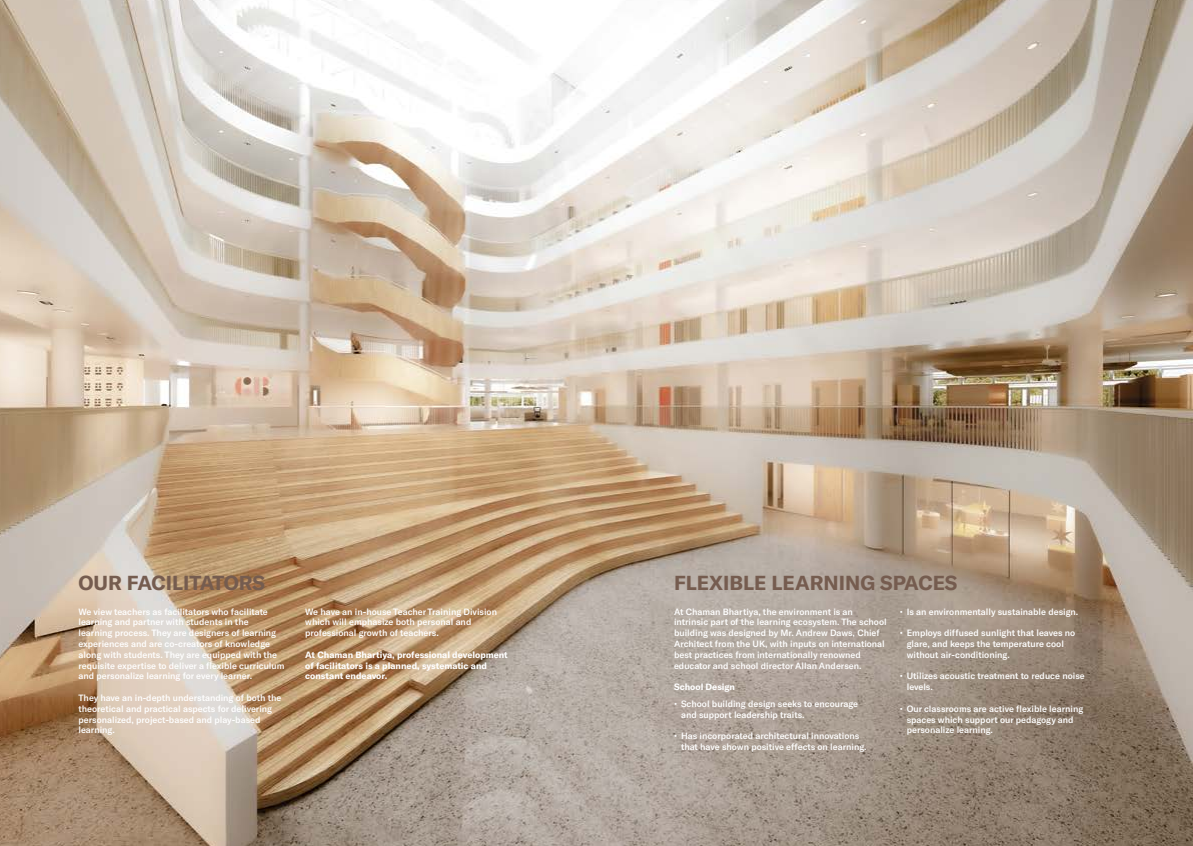
<style>
.page{position:relative;width:1193px;height:846px;background:#fff}
.page>*{position:absolute;margin:0;border:0;box-sizing:border-box;transform-origin:0 0}
.t1{font:700 20px "GT America";color:#755c4f}
.t2{font:500 9px/10.8px "GT America";color:#fff}
.t3{font:700 9px/10.8px "GT America";color:#fff}
</style>
<div class="page">
<img style="left:0;top:0;width:1193px;height:846px">
<h1 class="t1" style="left:78px;top:571px;width:188px">OUR FACILITATORS</h1>
<h1 class="t1" style="left:674px;top:571px;width:285px">FLEXIBLE LEARNING SPACES</h1>
<p class="t2" style="left:78px;top:606px;width:208px">We view teachers as facilitators who facilitate learning and partner with students in the learning process. They are designers of learning experiences and are co-creators of knowledge along with students. They are equipped with the requisite expertise to deliver a flexible curriculum and personalize learning for every learner.</p>
<p class="t2" style="left:78px;top:692px;width:204px">They have an in-depth understanding of both the theoretical and practical aspects for delivering personalized, project-based and play-based learning.</p>
<p class="t2" style="left:674px;top:606px;width:214px">At Chaman Bhartiya, the environment is an intrinsic part of the learning ecosystem. The school building was designed by Mr. Andrew Daws, Chief Architect from the UK, with inputs on international best practices from internationally renowned educator and school director Allan Andersen.</p>
<p class="t3" style="left:674px;top:681px;width:63px">School Design</p>
<p class="t2" style="left:681px;top:698px;width:178px;text-indent:-7px">• School building design seeks to encourage and support leadership traits.</p>
<p class="t2" style="left:681px;top:731px;width:187px;text-indent:-7px">• Has incorporated architectural innovations that have shown positive effects on learning.</p>
<p class="t2" style="left:900px;top:606px;width:180px">• Is an environmentally sustainable design.</p>
<p class="t2" style="left:907px;top:627px;width:170px;text-indent:-7px">• Employs diffused sunlight that leaves no glare, and keeps the temperature cool without air-conditioning.</p>
<p class="t2" style="left:907px;top:671px;width:180px;text-indent:-7px">• Utilizes acoustic treatment to reduce noise levels.</p>
<p class="t2" style="left:907px;top:703px;width:178px;text-indent:-7px">• Our classrooms are active flexible learning spaces which support our pedagogy and personalize learning.</p>
<p class="t2" style="left:305px;top:606px;width:193px">We have an in-house Teacher Training Division which will emphasize both personal and professional growth of teachers.</p>
<p class="t3" style="left:305px;top:649px;width:204px">At Chaman Bhartiya, professional development of facilitators is a planned, systematic and constant endeavor.</p>
</div>
